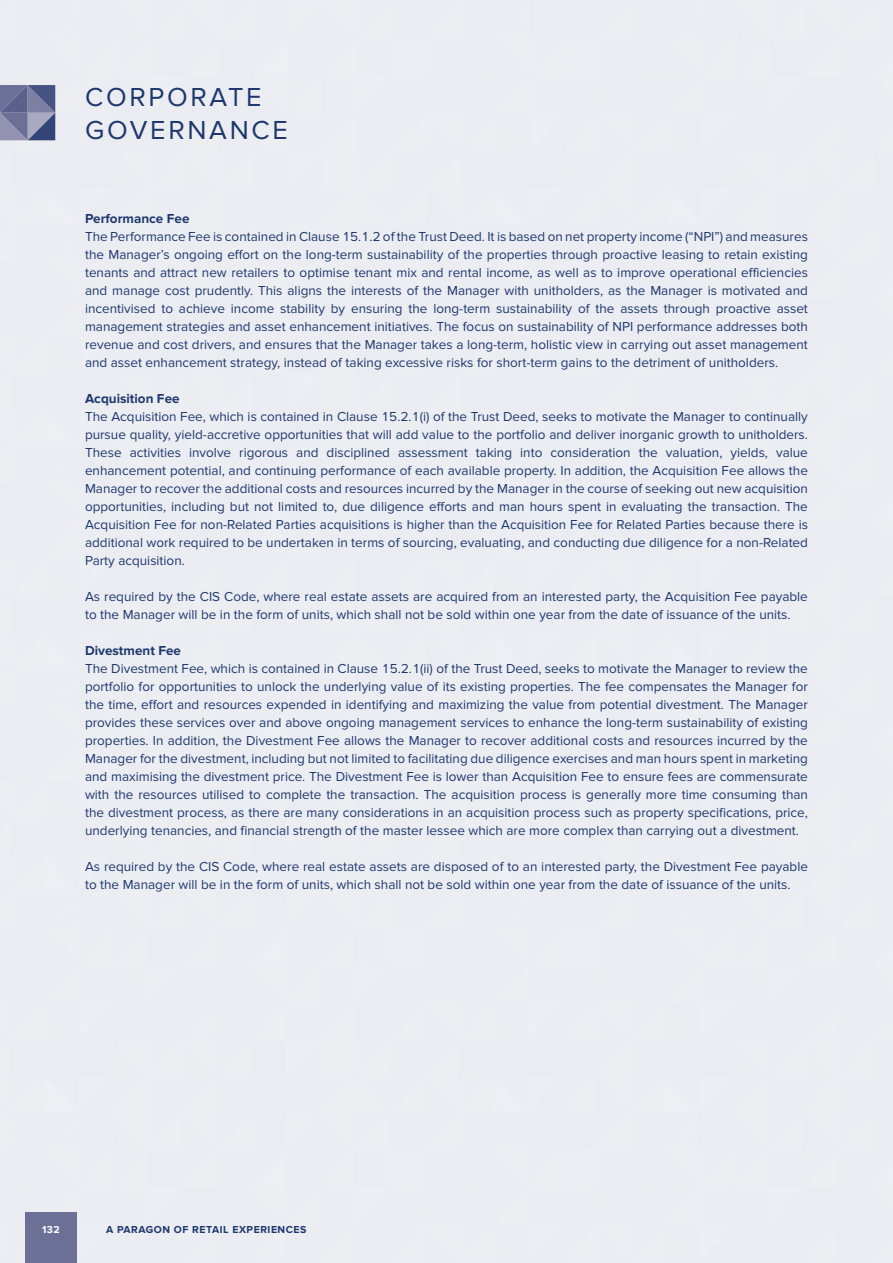
<style>
.page{position:relative;width:893px;height:1263px;background:#fff}
.page>*{position:absolute;margin:0;border:0;box-sizing:border-box;transform-origin:0 0}
.t1{font:27px/33px "Proxima Nova";letter-spacing:.1em;color:#1e386e}
.t2{font:13.5px/18px "Proxima Nova";color:#1e386e;text-align:justify}
.t3{font:700 13.5px "Proxima Nova";color:#1e386e}
.t4{font:700 10.5px "Proxima Nova";letter-spacing:.05em;color:#1e386e}
.t5{font:700 10.5px "Proxima Nova";color:#fff}
</style>
<div class="page">
<svg style="left:0;top:85px;width:55px;height:55px;background:#6e7499"></svg>
<div style="left:26px;top:1212px;width:51px;height:51px;background:#6c6f96"></div>
<h1 class="t1" style="left:85px;top:81px;width:204px">CORPORATE<br>GOVERNANCE</h1>
<p class="t3" style="left:85px;top:211px;width:106px">Performance Fee</p>
<p class="t2" style="left:85px;top:228px;width:724px">The Performance Fee is contained in Clause 15.1.2 of the Trust Deed. It is based on net property income (“NPI”) and measures the Manager’s ongoing effort on the long-term sustainability of the properties through proactive leasing to retain existing tenants and attract new retailers to optimise tenant mix and rental income, as well as to improve operational efficiencies and manage cost prudently. This aligns the interests of the Manager with unitholders, as the Manager is motivated and incentivised to achieve income stability by ensuring the long-term sustainability of the assets through proactive asset management strategies and asset enhancement initiatives. The focus on sustainability of NPI performance addresses both revenue and cost drivers, and ensures that the Manager takes a long-term, holistic view in carrying out asset management and asset enhancement strategy, instead of taking excessive risks for short-term gains to the detriment of unitholders.</p>
<p class="t3" style="left:85px;top:391px;width:96px">Acquisition Fee</p>
<p class="t2" style="left:85px;top:408px;width:724px">The Acquisition Fee, which is contained in Clause 15.2.1(i) of the Trust Deed, seeks to motivate the Manager to continually pursue quality, yield-accretive opportunities that will add value to the portfolio and deliver inorganic growth to unitholders.<br>These activities involve rigorous and disciplined assessment taking into consideration the valuation, yields, value enhancement potential, and continuing performance of each available property. In addition, the Acquisition Fee allows the Manager to recover the additional costs and resources incurred by the Manager in the course of seeking out new acquisition opportunities, including but not limited to, due diligence efforts and man hours spent in evaluating the transaction. The Acquisition Fee for non-Related Parties acquisitions is higher than the Acquisition Fee for Related Parties because there is additional work required to be undertaken in terms of sourcing, evaluating, and conducting due diligence for a non-Related Party acquisition.</p>
<p class="t2" style="left:85px;top:588px;width:724px">As required by the CIS Code, where real estate assets are acquired from an interested party, the Acquisition Fee payable to the Manager will be in the form of units, which shall not be sold within one year from the date of issuance of the units.</p>
<p class="t3" style="left:85px;top:643px;width:97px">Divestment Fee</p>
<p class="t2" style="left:85px;top:660px;width:724px">The Divestment Fee, which is contained in Clause 15.2.1(ii) of the Trust Deed, seeks to motivate the Manager to review the portfolio for opportunities to unlock the underlying value of its existing properties. The fee compensates the Manager for the time, effort and resources expended in identifying and maximizing the value from potential divestment. The Manager provides these services over and above ongoing management services to enhance the long-term sustainability of existing properties. In addition, the Divestment Fee allows the Manager to recover additional costs and resources incurred by the Manager for the divestment, including but not limited to facilitating due diligence exercises and man hours spent in marketing and maximising the divestment price. The Divestment Fee is lower than Acquisition Fee to ensure fees are commensurate with the resources utilised to complete the transaction. The acquisition process is generally more time consuming than the divestment process, as there are many considerations in an acquisition process such as property specifications, price, underlying tenancies, and financial strength of the master lessee which are more complex than carrying out a divestment.</p>
<p class="t2" style="left:85px;top:858px;width:724px">As required by the CIS Code, where real estate assets are disposed of to an interested party, the Divestment Fee payable to the Manager will be in the form of units, which shall not be sold within one year from the date of issuance of the units.</p>
<p class="t5" style="left:42px;top:1223px;width:19px">132</p>
<p class="t4" style="left:106px;top:1223px;width:202px">A PARAGON OF RETAIL EXPERIENCES</p>
</div>
